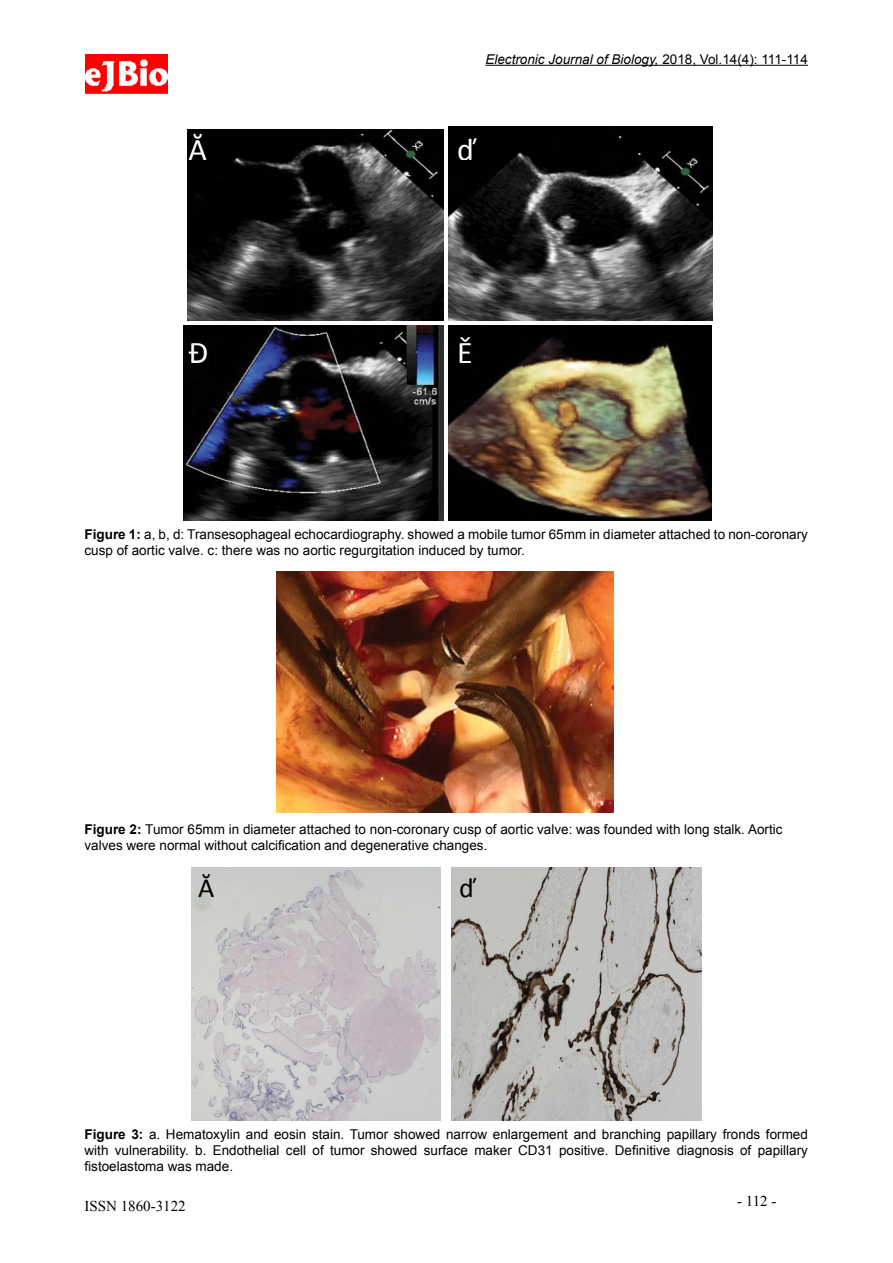
<style>
.page{position:relative;width:893px;height:1263px;background:#fff}
.page>*{position:absolute;margin:0;border:0;box-sizing:border-box;transform-origin:0 0}
.t1{font:31.65px "Calibri";color:#fff}
.t2{font:27.75px "Calibri";color:#010101}
.t3{font:15px "Times New Roman";color:#000}
.t4{font:13.5px/16.2px "Arial";color:#000}
.t5{font:italic 13.5px "Arial";color:#000}
.s1{font-style:normal}
.s2{font-weight:700}
</style>
<div class="page">
<img style="left:85px;top:54px;width:82px;height:40px">
<hr style="left:485px;top:65px;width:323px;height:1px;background:#000">
<img style="left:187px;top:129px;width:256px;height:192px">
<img style="left:449px;top:325px;width:262px;height:195px">
<img style="left:449px;top:126px;width:263px;height:195px">
<img style="left:183px;top:325px;width:260px;height:195px">
<img style="left:187px;top:130px;width:23px;height:29px">
<img style="left:449px;top:130px;width:29px;height:29px">
<img style="left:183px;top:333px;width:27px;height:29px">
<img style="left:449px;top:333px;width:29px;height:29px">
<img style="left:276px;top:572px;width:337px;height:240px">
<img style="left:452px;top:867px;width:249px;height:253px">
<img style="left:191px;top:867px;width:250px;height:253px">
<img style="left:191px;top:871px;width:28px;height:33px">
<img style="left:452px;top:871px;width:28px;height:33px">
<p class="t5" style="left:485px;top:50px;width:324px">Electronic Journal of Biology, <span class="s1">2018, Vol.14(4): 111-114</span></p>
<h1 class="t1" style="left:189px;top:130px;width:20px">Ă</h1>
<h1 class="t1" style="left:457px;top:130px;width:20px">ď</h1>
<h1 class="t1" style="left:189px;top:333px;width:21px">Đ</h1>
<h1 class="t1" style="left:457px;top:333px;width:17px">Ě</h1>
<p class="t4" style="left:85px;top:526px;width:725px"><span class="s2">Figure 1:</span> a, b, d: Transesophageal echocardiography. showed a mobile tumor 65mm in diameter attached to non-coronary cusp of aortic valve. c: there was no aortic regurgitation induced by tumor.</p>
<p class="t4" style="left:85px;top:821px;width:700px"><span class="s2">Figure 2:</span> Tumor 65mm in diameter attached to non-coronary cusp of aortic valve: was founded with long stalk. Aortic valves were normal without calcification and degenerative changes.</p>
<h2 class="t2" style="left:198px;top:870px;width:18px">Ă</h2>
<h2 class="t2" style="left:459px;top:870px;width:17px">ď</h2>
<p class="t4" style="left:85px;top:1126px;width:725px;text-align:justify"><span class="s2">Figure 3:</span> a. Hematoxylin and eosin stain. Tumor showed narrow enlargement and branching papillary fronds formed with vulnerability. b. Endothelial cell of tumor showed surface maker CD31 positive. Definitive diagnosis of papillary fistoelastoma was made.</p>
<p class="t3" style="left:85px;top:1195px;width:103px">ISSN 1860-3122</p>
<p class="t3" style="left:737px;top:1191px;width:41px">- 112 -</p>
</div>
